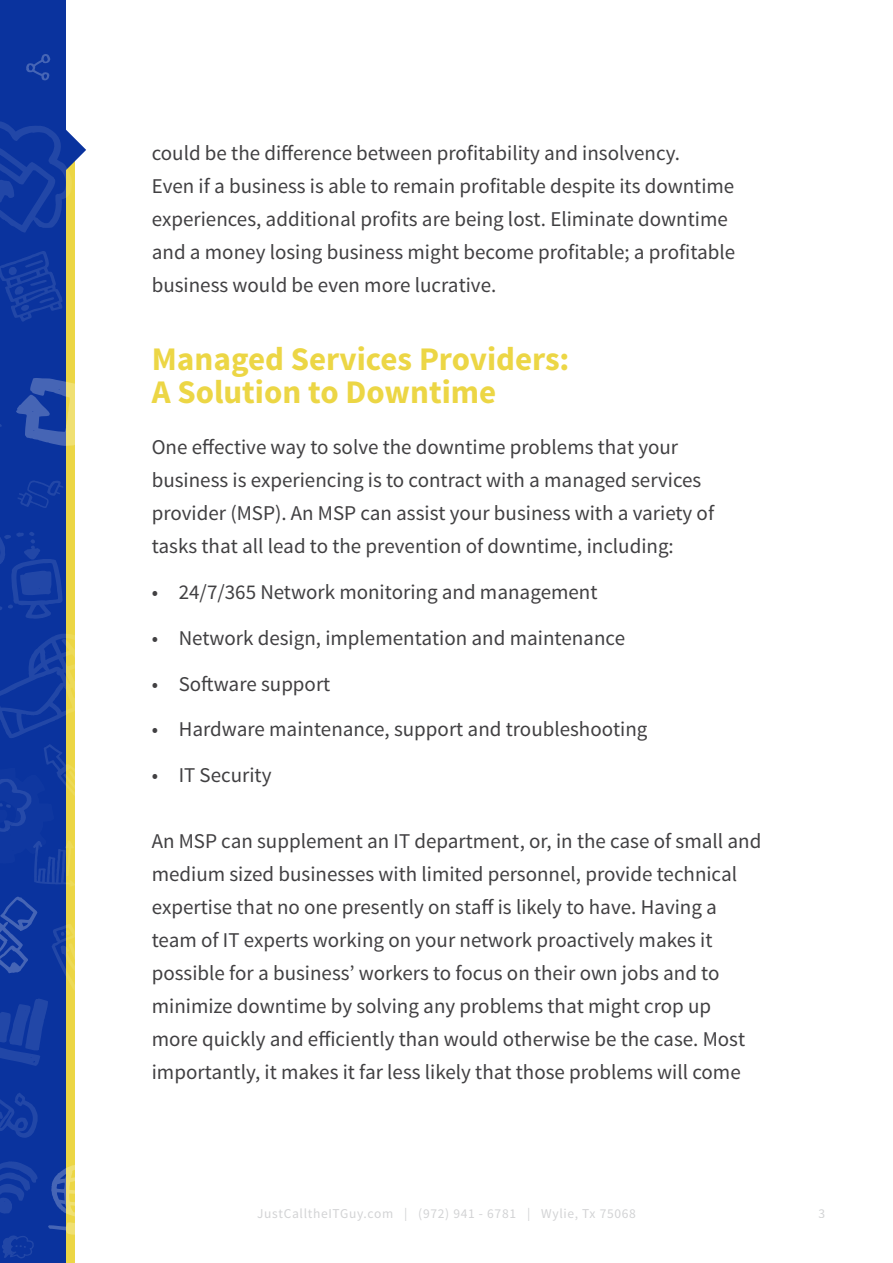
<style>
.page{position:relative;width:893px;height:1263px;background:#fff}
.page>*{position:absolute;margin:0;border:0;box-sizing:border-box;transform-origin:0 0}
.t1{font:700 33px/33px "Source Sans Pro";color:#ecd645}
.t2{font:21px/33px "Source Sans Pro";color:#414042}
.t3{font:13.5px "Source Sans Pro";letter-spacing:.05em;color:#c7c8ca}
</style>
<div class="page">
<div style="left:6px;top:150px;width:68px;height:1113px;background:#ecd645"></div>
<div style="left:0;top:0;width:65px;height:1263px;background:#0a339e"></div>
<svg style="left:0;top:532px;width:63px;height:87px"></svg>
<svg style="left:26px;top:54px;width:24px;height:27px"></svg>
<svg style="left:0;top:94px;width:86px;height:139px"></svg>
<svg style="left:0;top:1093px;width:38px;height:45px"></svg>
<svg style="left:48px;top:1164px;width:27px;height:72px"></svg>
<svg style="left:18px;top:480px;width:45px;height:28px"></svg>
<svg style="left:0;top:999px;width:48px;height:67px"></svg>
<svg style="left:0;top:896px;width:37px;height:77px"></svg>
<svg style="left:0;top:251px;width:63px;height:71px"></svg>
<svg style="left:16px;top:377px;width:59px;height:69px"></svg>
<svg style="left:2px;top:1235px;width:32px;height:23px"></svg>
<svg style="left:52px;top:924px;width:23px;height:67px"></svg>
<svg style="left:0;top:1161px;width:38px;height:53px"></svg>
<svg style="left:0;top:633px;width:75px;height:254px"></svg>
<p class="t2" style="left:152px;top:137px;width:585px">could be the difference between profitability and insolvency.<br>Even if a business is able to remain profitable despite its downtime experiences, additional profits are being lost. Eliminate downtime and a money losing business might become profitable; a profitable business would be even more lucrative.</p>
<h1 class="t1" style="left:152px;top:344px;width:419px">Managed Services Providers:<br>A Solution to Downtime</h1>
<p class="t2" style="left:152px;top:431px;width:564px">One effective way to solve the downtime problems that your business is experiencing is to contract with a managed services provider (MSP). An MSP can assist your business with a variety of tasks that all lead to the prevention of downtime, including:</p>
<p class="t2" style="left:152px;top:576px;width:447px">• 24/7/365 Network monitoring and management</p>
<p class="t2" style="left:152px;top:622px;width:475px">• Network design, implementation and maintenance</p>
<p class="t2" style="left:152px;top:667px;width:180px">• Software support</p>
<p class="t2" style="left:152px;top:713px;width:497px">• Hardware maintenance, support and troubleshooting</p>
<p class="t2" style="left:152px;top:759px;width:121px">• IT Security</p>
<p class="t2" style="left:152px;top:825px;width:611px">An MSP can supplement an IT department, or, in the case of small and medium sized businesses with limited personnel, provide technical expertise that no one presently on staff is likely to have. Having a team of IT experts working on your network proactively makes it possible for a business’ workers to focus on their own jobs and to minimize downtime by solving any problems that might crop up more quickly and efficiently than would otherwise be the case. Most importantly, it makes it far less likely that those problems will come</p>
<p class="t3" style="left:257px;top:1205px;width:380px">JustCalltheITGuy.com | (972) 941 - 6781 | Wylie, Tx 75068</p>
<p class="t3" style="left:818px;top:1205px;width:8px">3</p>
</div>
